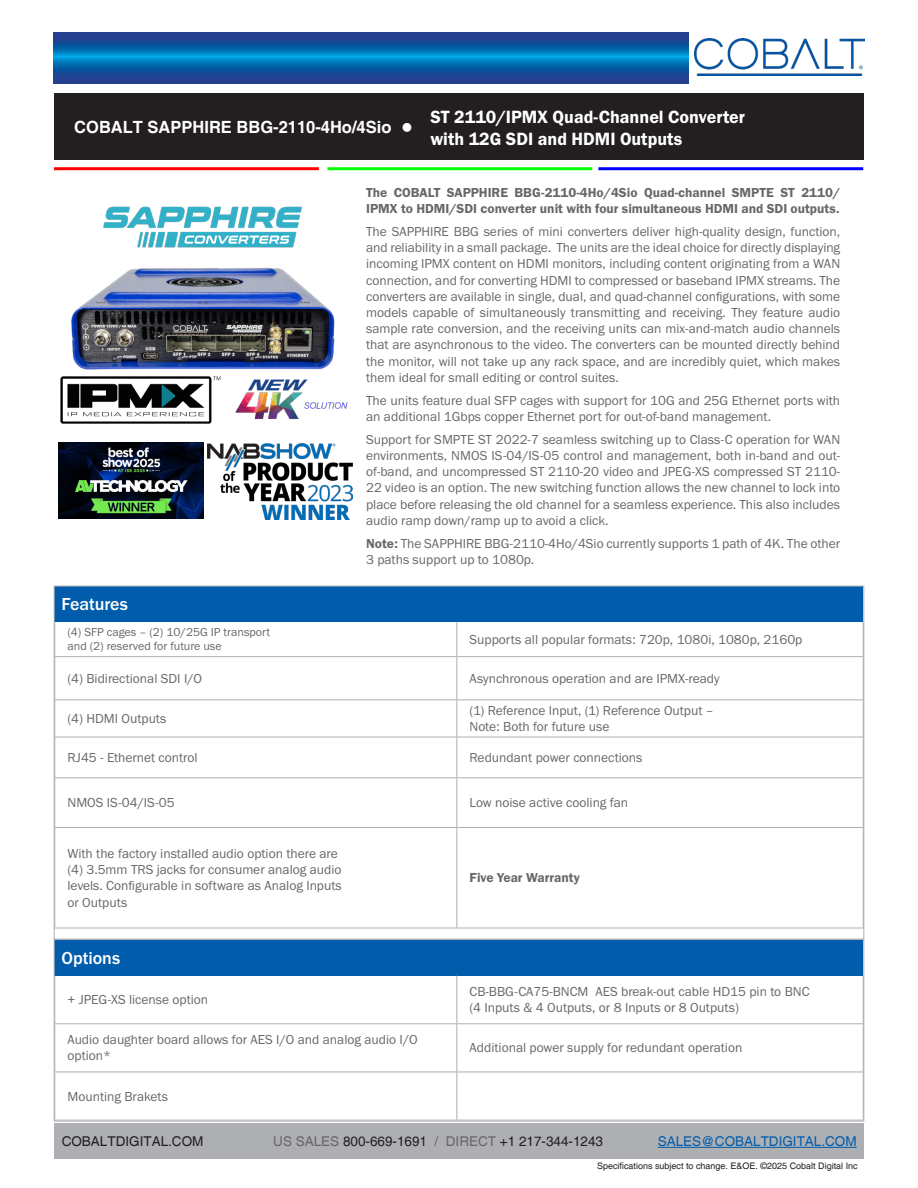
<style>
.page{position:relative;width:918px;height:1188px;background:#fff}
.page>*{position:absolute;margin:0;border:0;box-sizing:border-box;transform-origin:0 0}
.t1{font:18.3px/21.6px "Franklin Gothic URW Dem";color:#fff}
.Table_Heading{font:500 18px "Franklin Gothic URW";color:#fff}
.t2{font:700 16.8px "Helvetica";color:#fff}
.Description{font:13.5px/16.2px "Franklin Gothic URW Boo";color:#67676a;text-align:justify}
.Table_Text{font:13.5px/16.2px "Franklin Gothic URW Boo";color:#67676a}
.Description-2{font:13.5px/16.2px "Franklin Gothic URW Dem";color:#67676a}
.t3{font:13.5px "Helvetica";color:#231f20}
.t4{font:13.5px "Helvetica";color:#015dab}
.Table_Text-2{font:13.5px "Franklin Gothic URW Dem";color:#67676a}
.Table_Text-3{font:12px "Franklin Gothic URW Boo";color:#67676a}
.t5{font:9px "Helvetica";color:#231f20}
.s1{font-family:"Franklin Gothic URW Dem"}
.s2{color:#67676a}
</style>
<div class="page">
<svg style="left:53px;top:32px;width:635px;height:52px;background:#0f5da5"></svg>
<div style="left:54px;top:94px;width:809px;height:66px;background:#231f20"></div>
<hr style="left:54px;top:167px;width:265px;height:3px;background:#f00">
<hr style="left:327px;top:167px;width:265px;height:3px;background:#0f0">
<hr style="left:598px;top:167px;width:265px;height:3px;background:#00f">
<img style="left:694px;top:38px;width:171px;height:37px">
<div style="left:54px;top:1123px;width:810px;height:36px;background:#aeafb3"></div>
<hr style="left:658px;top:1147px;width:199px;height:1px;background:#015dab">
<div style="left:55px;top:586px;width:808px;height:36px;background:#015dab"></div>
<hr style="left:456px;top:622px;width:1px;height:34px;background:#aeafb3">
<hr style="left:54px;top:656px;width:403px;height:1px;background:#aeafb3">
<hr style="left:457px;top:656px;width:407px;height:1px;background:#aeafb3">
<hr style="left:456px;top:657px;width:1px;height:42px;background:#aeafb3">
<hr style="left:54px;top:699px;width:403px;height:1px;background:#aeafb3">
<hr style="left:457px;top:699px;width:407px;height:1px;background:#aeafb3">
<hr style="left:456px;top:700px;width:1px;height:37px;background:#aeafb3">
<hr style="left:54px;top:737px;width:403px;height:1px;background:#aeafb3">
<hr style="left:457px;top:737px;width:407px;height:1px;background:#aeafb3">
<hr style="left:456px;top:737px;width:1px;height:40px;background:#aeafb3">
<hr style="left:54px;top:777px;width:403px;height:1px;background:#aeafb3">
<hr style="left:457px;top:777px;width:407px;height:1px;background:#aeafb3">
<hr style="left:456px;top:778px;width:1px;height:49px;background:#aeafb3">
<hr style="left:54px;top:827px;width:403px;height:1px;background:#aeafb3">
<hr style="left:457px;top:827px;width:407px;height:1px;background:#aeafb3">
<hr style="left:456px;top:828px;width:1px;height:100px;background:#aeafb3">
<hr style="left:54px;top:928px;width:403px;height:1px;background:#aeafb3">
<hr style="left:457px;top:928px;width:407px;height:1px;background:#aeafb3">
<img style="left:103px;top:206px;width:199px;height:42px">
<img style="left:235px;top:379px;width:113px;height:40px">
<div style="left:55px;top:940px;width:808px;height:36px;background:#015dab"></div>
<hr style="left:456px;top:976px;width:1px;height:47px;background:#aeafb3">
<hr style="left:54px;top:1023px;width:403px;height:1px;background:#aeafb3">
<hr style="left:457px;top:1023px;width:407px;height:1px;background:#aeafb3">
<hr style="left:456px;top:1024px;width:1px;height:48px;background:#aeafb3">
<hr style="left:54px;top:1072px;width:403px;height:1px;background:#aeafb3">
<hr style="left:457px;top:1072px;width:407px;height:1px;background:#aeafb3">
<hr style="left:456px;top:1072px;width:1px;height:48px;background:#aeafb3">
<div style="left:54px;top:939px;width:810px;height:182px;border:1px solid #aeafb3"></div>
<img style="left:60px;top:377px;width:161px;height:47px">
<img style="left:59px;top:442px;width:145px;height:76px">
<img style="left:208px;top:444px;width:145px;height:75px">
<img style="left:61px;top:267px;width:274px;height:112px">
<p class="t2" style="left:74px;top:117px;width:340px">COBALT SAPPHIRE BBG-2110-4Ho/4Sio ●</p>
<h1 class="t1" style="left:430px;top:106px;width:316px">ST 2110/IPMX Quad-Channel Converter with 12G SDI and HDMI Outputs</h1>
<p class="Table_Heading" style="left:62px;top:593px;width:68px">Features</p>
<p class="Table_Text-3" style="left:68px;top:625px;width:204px">(4) SFP cages – (2) 10/25G IP transport</p>
<p class="Table_Text-3" style="left:68px;top:639px;width:156px">and (2) reserved for future use</p>
<p class="Description-2" style="left:366px;top:184px;width:476px">The COBALT SAPPHIRE BBG-2110-4Ho/4Sio Quad-channel SMPTE ST 2110/<br>IPMX to HDMI/SDI converter unit with four simultaneous HDMI and SDI outputs.</p>
<p class="Description" style="left:366px;top:223px;width:476px">The SAPPHIRE BBG series of mini converters deliver high-quality design, function, and reliability in a small package. The units are the ideal choice for directly displaying incoming IPMX content on HDMI monitors, including content originating from a WAN connection, and for converting HDMI to compressed or baseband IPMX streams. The converters are available in single, dual, and quad-channel configurations, with some models capable of simultaneously transmitting and receiving. They feature audio sample rate conversion, and the receiving units can mix-and-match audio channels that are asynchronous to the video. The converters can be mounted directly behind the monitor, will not take up any rack space, and are incredibly quiet, which makes them ideal for small editing or control suites.</p>
<p class="Description" style="left:366px;top:392px;width:476px">The units feature dual SFP cages with support for 10G and 25G Ethernet ports with an additional 1Gbps copper Ethernet port for out-of-band management.</p>
<p class="Description" style="left:366px;top:431px;width:476px">Support for SMPTE ST 2022-7 seamless switching up to Class-C operation for WAN environments, NMOS IS-04/IS-05 control and management, both in-band and out&shy;of-band, and uncompressed ST 2110-20 video and JPEG-XS compressed ST 2110- 22 video is an option. The new switching function allows the new channel to lock into place before releasing the old channel for a seamless experience. This also includes audio ramp down/ramp up to avoid a click.</p>
<p class="Description" style="left:366px;top:535px;width:476px"><span class="s1">Note:</span> The SAPPHIRE BBG-2110-4Ho/4Sio currently supports 1 path of 4K. The other<br>3 paths support up to 1080p.</p>
<p class="Table_Text" style="left:470px;top:631px;width:334px">Supports all popular formats: 720p, 1080i, 1080p, 2160p</p>
<p class="Table_Text" style="left:68px;top:670px;width:136px">(4) Bidirectional SDI I/O</p>
<p class="Table_Text" style="left:470px;top:670px;width:252px">Asynchronous operation and are IPMX-ready</p>
<p class="Table_Text" style="left:68px;top:710px;width:101px">(4) HDMI Outputs</p>
<p class="Table_Text" style="left:470px;top:702px;width:246px">(1) Reference Input, (1) Reference Output –</p>
<p class="Table_Text" style="left:470px;top:718px;width:141px">Note: Both for future use</p>
<p class="Table_Text" style="left:68px;top:749px;width:132px">RJ45 - Ethernet control</p>
<p class="Table_Text" style="left:470px;top:749px;width:174px">Redundant power connections</p>
<p class="Table_Text" style="left:68px;top:794px;width:109px">NMOS IS-04/IS-05</p>
<p class="Table_Text" style="left:470px;top:794px;width:160px">Low noise active cooling fan</p>
<p class="Table_Text" style="left:68px;top:845px;width:272px">With the factory installed audio option there are</p>
<p class="Table_Text" style="left:68px;top:861px;width:276px">(4) 3.5mm TRS jacks for consumer analog audio</p>
<p class="Table_Text" style="left:68px;top:878px;width:276px">levels. Configurable in software as Analog Inputs</p>
<p class="Table_Text" style="left:68px;top:894px;width:61px">or Outputs</p>
<p class="Table_Text-2" style="left:470px;top:869px;width:112px">Five Year Warranty</p>
<p class="Table_Heading" style="left:62px;top:947px;width:60px">Options</p>
<p class="Table_Text" style="left:68px;top:991px;width:142px">+ JPEG-XS license option</p>
<p class="Table_Text" style="left:470px;top:983px;width:341px">CB-BBG-CA75-BNCM AES break-out cable HD15 pin to BNC</p>
<p class="Table_Text" style="left:470px;top:999px;width:271px">(4 Inputs &amp; 4 Outputs, or 8 Inputs or 8 Outputs)</p>
<p class="Table_Text" style="left:68px;top:1031px;width:352px">Audio daughter board allows for AES I/O and analog audio I/O option*</p>
<p class="Table_Text" style="left:470px;top:1040px;width:274px">Additional power supply for redundant operation</p>
<p class="Table_Text" style="left:68px;top:1088px;width:102px">Mounting Brakets</p>
<p class="t3" style="left:62px;top:1133px;width:143px">COBALTDIGITAL.COM</p>
<p class="t3" style="left:273px;top:1133px;width:331px"><span class="s2">US SALES</span> 800-669-1691 <span class="s2">/ DIRECT</span> +1 217-344-1243</p>
<p class="t4" style="left:658px;top:1133px;width:201px">SALES@COBALTDIGITAL.COM</p>
<p class="t5" style="left:597px;top:1160px;width:262px">Specifications subject to change. E&amp;OE. ©2025 Cobalt Digital Inc</p>
</div>
